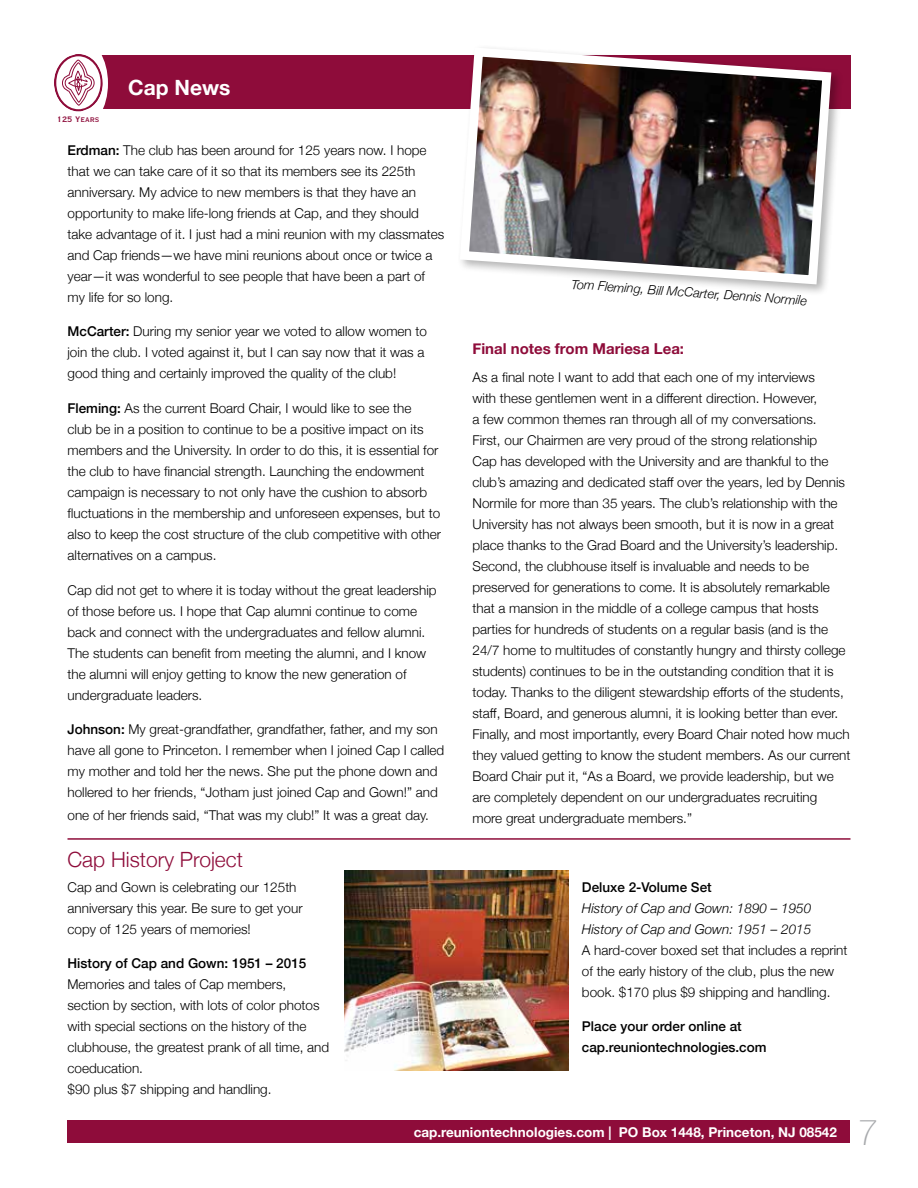
<style>
.page{position:relative;width:918px;height:1188px;background:#fff}
.page>*{position:absolute;margin:0;border:0;box-sizing:border-box;transform-origin:0 0}
.t1{font:100 36px "Helvetica Neue";color:#a7a9ac}
.t2{font:300 21px "Helvetica Neue";color:#8e0c3a}
.t3{font:700 21px "Helvetica Neue";color:#fff}
.t4{font:700 15px "Helvetica Neue";color:#8e0c3a}
.t5{font:300 13.5px/21px "Helvetica Neue";color:#000}
.t6{font:500 13.5px/21px "Helvetica Neue";color:#000}
.t7{font:italic 300 13.5px/21px "Helvetica Neue";color:#000}
.t8{font:700 13.5px "Helvetica Neue";color:#fff}
.t9{font:italic 300 12.75px "Helvetica Neue";color:#000}
.t10{font:10.5px "Copperplate Thirty BC";color:#8e0c3a}
.s1{font-weight:500}
</style>
<div class="page">
<div style="left:68px;top:1120px;width:782px;height:23px;background:#8e0c3a"></div>
<div style="left:73px;top:56px;width:777px;height:54px;background:#8e0c3a"></div>
<div style="left:54px;top:39px;width:54px;height:88px;background:#fff;border-radius:50%"></div>
<svg style="left:54px;top:54px;width:50px;height:58px"></svg>
<div style="left:457px;top:44px;width:387px;height:253px;background:#000;opacity:.3"></div>
<img style="left:455px;top:44px;width:381px;height:245px">
<hr style="left:68px;top:838px;width:782px;height:2px;background:#8e0c3a">
<img style="left:344px;top:871px;width:224px;height:199px">
<p class="t10" style="left:57px;top:115px;width:44px">125 Years</p>
<h2 class="t3" style="left:128px;top:71px;width:104px">Cap News</h2>
<p class="t5" style="left:68px;top:139px;width:378px"><span class="s1">Erdman:</span> The club has been around for 125 years now. I hope that we can take care of it so that its members see its 225th anniversary. My advice to new members is that they have an opportunity to make life-long friends at Cap, and they should take advantage of it. I just had a mini reunion with my classmates and Cap friends—we have mini reunions about once or twice a year—it was wonderful to see people that have been a part of my life for so long.</p>
<p class="t5" style="left:68px;top:320px;width:361px"><span class="s1">McCarter:</span> During my senior year we voted to allow women to join the club. I voted against it, but I can say now that it was a good thing and certainly improved the quality of the club!</p>
<p class="t5" style="left:68px;top:397px;width:375px"><span class="s1">Fleming:</span> As the current Board Chair, I would like to see the<br>club be in a position to continue to be a positive impact on its members and the University. In order to do this, it is essential for the club to have financial strength. Launching the endowment campaign is necessary to not only have the cushion to absorb fluctuations in the membership and unforeseen expenses, but to also to keep the cost structure of the club competitive with other alternatives on a campus.</p>
<p class="t5" style="left:68px;top:578px;width:371px">Cap did not get to where it is today without the great leadership of those before us. I hope that Cap alumni continue to come back and connect with the undergraduates and fellow alumni.<br>The students can benefit from meeting the alumni, and I know the alumni will enjoy getting to know the new generation of undergraduate leaders.</p>
<p class="t5" style="left:68px;top:718px;width:378px"><span class="s1">Johnson:</span> My great-grandfather, grandfather, father, and my son have all gone to Princeton. I remember when I joined Cap I called my mother and told her the news. She put the phone down and hollered to her friends, “Jotham just joined Cap and Gown!” and</p>
<p class="t5" style="left:68px;top:803px;width:363px">one of her friends said, “That was my club!” It was a great day.</p>
<p class="t9" style="left:572px;top:274px;width:238px;rotate:4deg">Tom Fleming, Bill McCarter, Dennis Normile</p>
<p class="t4" style="left:472px;top:337px;width:213px">Final notes from Mariesa Lea:</p>
<p class="t5" style="left:472px;top:366px;width:379px">As a final note I want to add that each one of my interviews<br>with these gentlemen went in a different direction. However,<br>a few common themes ran through all of my conversations.<br>First, our Chairmen are very proud of the strong relationship<br>Cap has developed with the University and are thankful to the club’s amazing and dedicated staff over the years, led by Dennis Normile for more than 35 years. The club’s relationship with the University has not always been smooth, but it is now in a great place thanks to the Grad Board and the University’s leadership.<br>Second, the clubhouse itself is invaluable and needs to be preserved for generations to come. It is absolutely remarkable that a mansion in the middle of a college campus that hosts parties for hundreds of students on a regular basis (and is the 24/7 home to multitudes of constantly hungry and thirsty college students) continues to be in the outstanding condition that it is today. Thanks to the diligent stewardship efforts of the students, staff, Board, and generous alumni, it is looking better than ever.<br>Finally, and most importantly, every Board Chair noted how much they valued getting to know the student members. As our current Board Chair put it, “As a Board, we provide leadership, but we are completely dependent on our undergraduates recruiting more great undergraduate members.”</p>
<h2 class="t2" style="left:68px;top:843px;width:177px">Cap History Project</h2>
<p class="t5" style="left:68px;top:875px;width:237px">Cap and Gown is celebrating our 125th anniversary this year. Be sure to get your copy of 125 years of memories!</p>
<p class="t6" style="left:68px;top:952px;width:240px">History of Cap and Gown: 1951 – 2015</p>
<p class="t5" style="left:68px;top:973px;width:263px">Memories and tales of Cap members, section by section, with lots of color photos with special sections on the history of the clubhouse, the greatest prank of all time, and coeducation.<br>$90 plus $7 shipping and handling.</p>
<p class="t6" style="left:582px;top:875px;width:131px">Deluxe 2-Volume Set</p>
<p class="t7" style="left:582px;top:897px;width:231px">History of Cap and Gown: 1890 – 1950<br>History of Cap and Gown: 1951 – 2015</p>
<p class="t5" style="left:582px;top:938px;width:267px">A hard-cover boxed set that includes a reprint of the early history of the club, plus the new book. $170 plus $9 shipping and handling.</p>
<p class="t6" style="left:582px;top:1015px;width:186px">Place your order online at cap.reuniontechnologies.com</p>
<p class="t8" style="left:414px;top:1121px;width:425px">cap.reuniontechnologies.com | PO Box 1448, Princeton, NJ 08542</p>
<h1 class="t1" style="left:858px;top:1105px;width:22px">7</h1>
</div>
